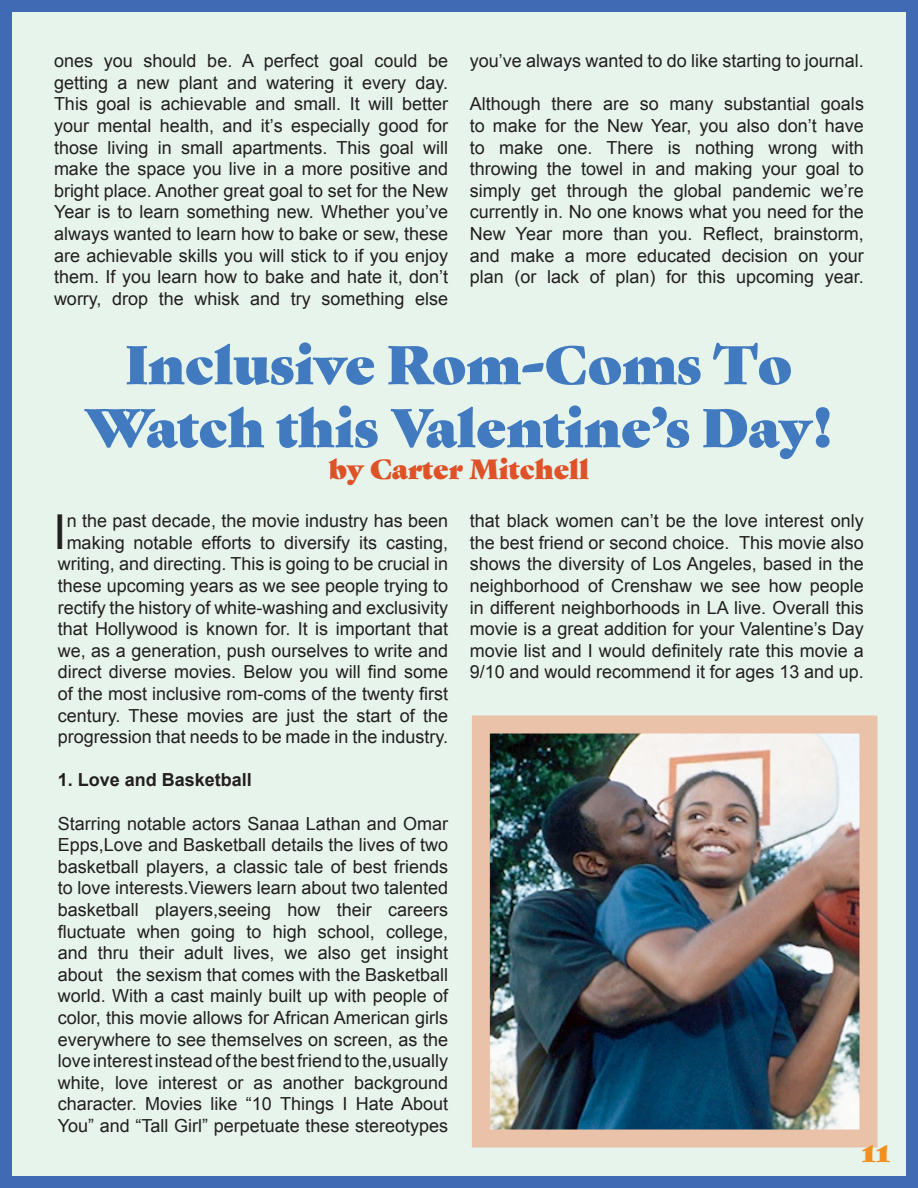
<style>
.page{position:relative;width:918px;height:1188px;background:#fff}
.page>*{position:absolute;margin:0;border:0;box-sizing:border-box;transform-origin:0 0}
.t1{font:52.5px/63px "Gastromond";color:#417abf;text-align:center}
.t2{font:48.15px "Arial";color:#231f20}
.t3{font:30px "Gastromond";color:#f2901f}
.t4{font:27px "Gastromond";color:#df5228}
.t5{font:18px/21.6px "Arial";color:#231f20;text-align:justify}
.t6{font:700 18px "Arial";color:#231f20}
</style>
<div class="page">
<div style="left:6px;top:6px;width:906px;height:1176px;background:#e6f4ec"></div>
<div style="left:0;top:0;width:918px;height:1188px;border:12px solid #406ab4"></div>
<img style="left:491px;top:735px;width:368px;height:394px">
<div style="left:472px;top:716px;width:406px;height:432px;border:18px solid #eac1a9"></div>
<p class="t5" style="left:54px;top:50px;width:396px">ones you should be. A perfect goal could be getting a new plant and watering it every day.<br>This goal is achievable and small. It will better your mental health, and it’s especially good for those living in small apartments. This goal will make the space you live in a more positive and bright place. Another great goal to set for the New Year is to learn something new. Whether you’ve always wanted to learn how to bake or sew, these are achievable skills you will stick to if you enjoy them. If you learn how to bake and hate it, don’t worry, drop the whisk and try something else</p>
<p class="t5" style="left:470px;top:50px;width:396px">you’ve always wanted to do like starting to journal.</p>
<p class="t5" style="left:470px;top:93px;width:396px">Although there are so many substantial goals to make for the New Year, you also don’t have to make one. There is nothing wrong with throwing the towel in and making your goal to simply get through the global pandemic we’re currently in. No one knows what you need for the New Year more than you. Reflect, brainstorm, and make a more educated decision on your plan (or lack of plan) for this upcoming year.</p>
<p class="t1" style="left:84px;top:329px;width:751px">Inclusive Rom-Coms To<br>Watch this Valentine’s Day!</p>
<p class="t4" style="left:329px;top:449px;width:262px">by Carter Mitchell</p>
<p class="t2" style="left:53px;top:500px;width:15px">I</p>
<p class="t5" style="left:58px;top:510px;width:392px;text-align:center">n the past decade, the movie industry has been making notable efforts to diversify its casting, writing, and directing. This is going to be crucial in these upcoming years as we see people trying to rectify the history of white-washing and exclusivity that Hollywood is known for. It is important that we, as a generation, push ourselves to write and direct diverse movies. Below you will find some of the most inclusive rom-coms of the twenty first century. These movies are just the start of the progression that needs to be made in the industry.</p>
<p class="t6" style="left:58px;top:768px;width:196px">1. Love and Basketball</p>
<p class="t5" style="left:58px;top:813px;width:392px">Starring notable actors Sanaa Lathan and Omar Epps,Love and Basketball details the lives of two basketball players, a classic tale of best friends to love interests.Viewers learn about two talented basketball players,seeing how their careers fluctuate when going to high school, college, and thru their adult lives, we also get insight about the sexism that comes with the Basketball world. With a cast mainly built up with people of color, this movie allows for African American girls everywhere to see themselves on screen, as the love interest instead of the best friend to the,usually white, love interest or as another background character. Movies like “10 Things I Hate About You” and “Tall Girl” perpetuate these stereotypes</p>
<p class="t5" style="left:470px;top:510px;width:396px">that black women can’t be the love interest only the best friend or second choice. This movie also shows the diversity of Los Angeles, based in the neighborhood of Crenshaw we see how people in different neighborhoods in LA live. Overall this movie is a great addition for your Valentine’s Day movie list and I would definitely rate this movie a 9/10 and would recommend it for ages 13 and up.</p>
<p class="t3" style="left:862px;top:1128px;width:30px">11</p>
</div>
